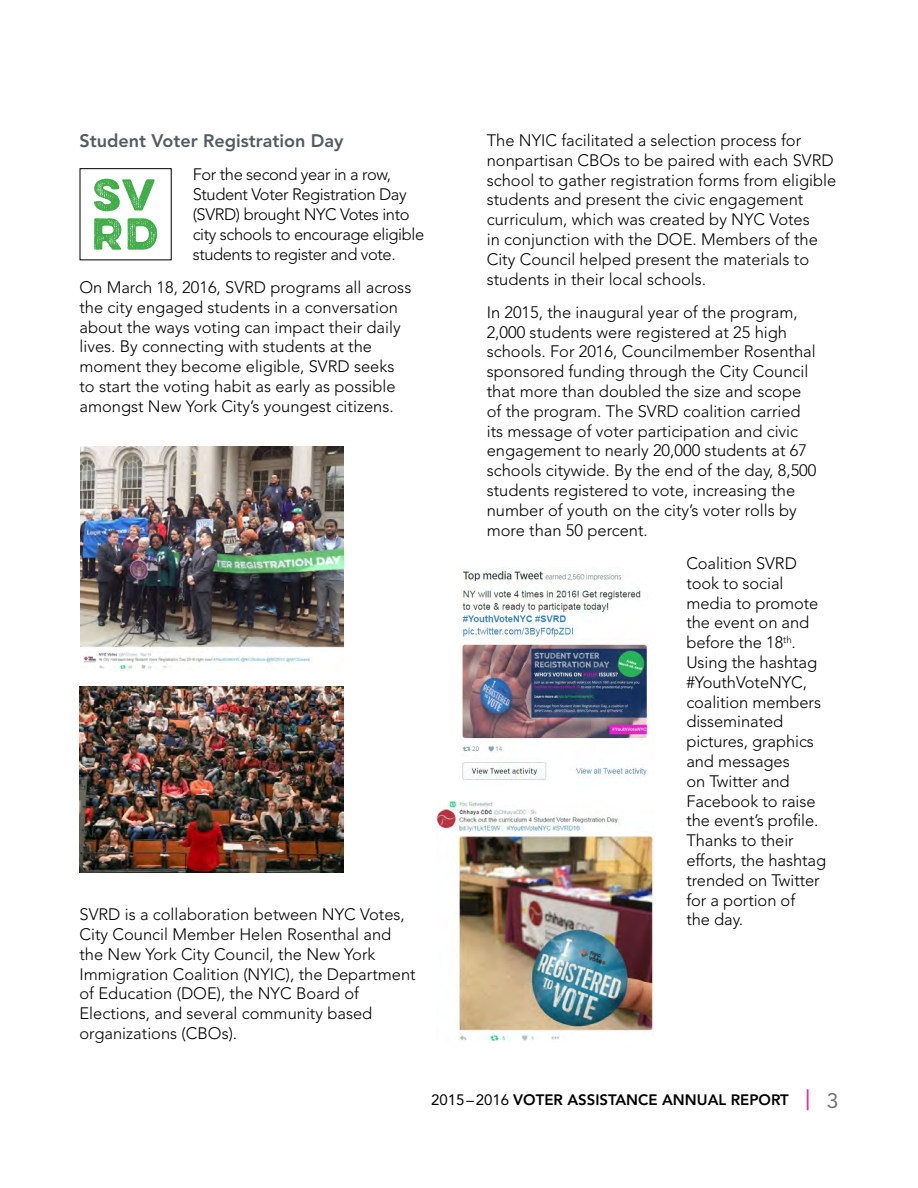
<style>
.page{position:relative;width:918px;height:1188px;background:#fff}
.page>*{position:absolute;margin:0;border:0;box-sizing:border-box;transform-origin:0 0}
.t1{font:800 18px "Avenir LT Std";color:#525c5e}
.t2{font:300 16.5px/19.8px "Avenir LT Std";color:#000}
.t3{font:300 16.5px/19.8px "Avenir LT Std";letter-spacing:-.025em;color:#000}
.t4{font:800 15px "Avenir LT Std";color:#000}
.s1{font-weight:400}
.s2{font-weight:500;font-size:21px;color:#e31e8f}
.s3{font-weight:400;font-size:21px;color:#727575}
</style>
<div class="page">
<svg style="left:94px;top:179px;width:61px;height:32px"></svg>
<svg style="left:94px;top:218px;width:27px;height:32px"></svg>
<svg style="left:128px;top:218px;width:29px;height:32px"></svg>
<img style="left:80px;top:687px;width:263px;height:185px">
<img style="left:81px;top:447px;width:262px;height:223px">
<img style="left:462px;top:569px;width:186px;height:211px">
<img style="left:437px;top:800px;width:216px;height:241px">
<p class="t1" style="left:80px;top:130px;width:266px">STUDENT VOTER REGISTRATION DAY</p>
<p class="t3" style="left:193px;top:165px;width:233px">For the second year in a row,<br>Student Voter Registration Day (SVRD) brought NYC Votes into city schools to encourage eligible students to register and vote.</p>
<p class="t2" style="left:79px;top:277px;width:333px">On March 18, 2016, SVRD programs all across the city engaged students in a conversation about the ways voting can impact their daily lives. By connecting with students at the moment they become eligible, SVRD seeks to start the voting habit as early as possible amongst New York City’s youngest citizens.</p>
<p class="t2" style="left:79px;top:905px;width:338px">SVRD is a collaboration between NYC Votes, City Council Member Helen Rosenthal and the New York City Council, the New York Immigration Coalition (NYIC), the Department of Education (DOE), the NYC Board of Elections, and several community based organizations (CBOs).</p>
<p class="t2" style="left:487px;top:130px;width:351px">The NYIC facilitated a selection process for nonpartisan CBOs to be paired with each SVRD school to gather registration forms from eligible students and present the civic engagement curriculum, which was created by NYC Votes<br>in conjunction with the DOE. Members of the City Council helped present the materials to students in their local schools.</p>
<p class="t2" style="left:487px;top:302px;width:331px">In 2015, the inaugural year of the program, 2,000 students were registered at 25 high schools. For 2016, Councilmember Rosenthal sponsored funding through the City Council that more than doubled the size and scope of the program. The SVRD coalition carried its message of voter participation and civic engagement to nearly 20,000 students at 67 schools citywide. By the end of the day, 8,500 students registered to vote, increasing the number of youth on the city’s voter rolls by more than 50 percent.</p>
<p class="t2" style="left:686px;top:553px;width:141px">Coalition SVRD took to social media to promote the event on and before the 18<sup>th</sup>.<br>Using the hashtag #YouthVoteNYC, coalition members disseminated pictures, graphics and messages<br>on Twitter and<br>Facebook to raise the event’s profile.<br>Thanks to their efforts, the hashtag trended on Twitter for a portion of<br>the day.</p>
<p class="t4" style="left:431px;top:1091px;width:409px"><span class="s1">2015–2016</span> VOTER ASSISTANCE ANNUAL RE PORT <span class="s2">|</span> <span class="s3">3</span></p>
</div>
